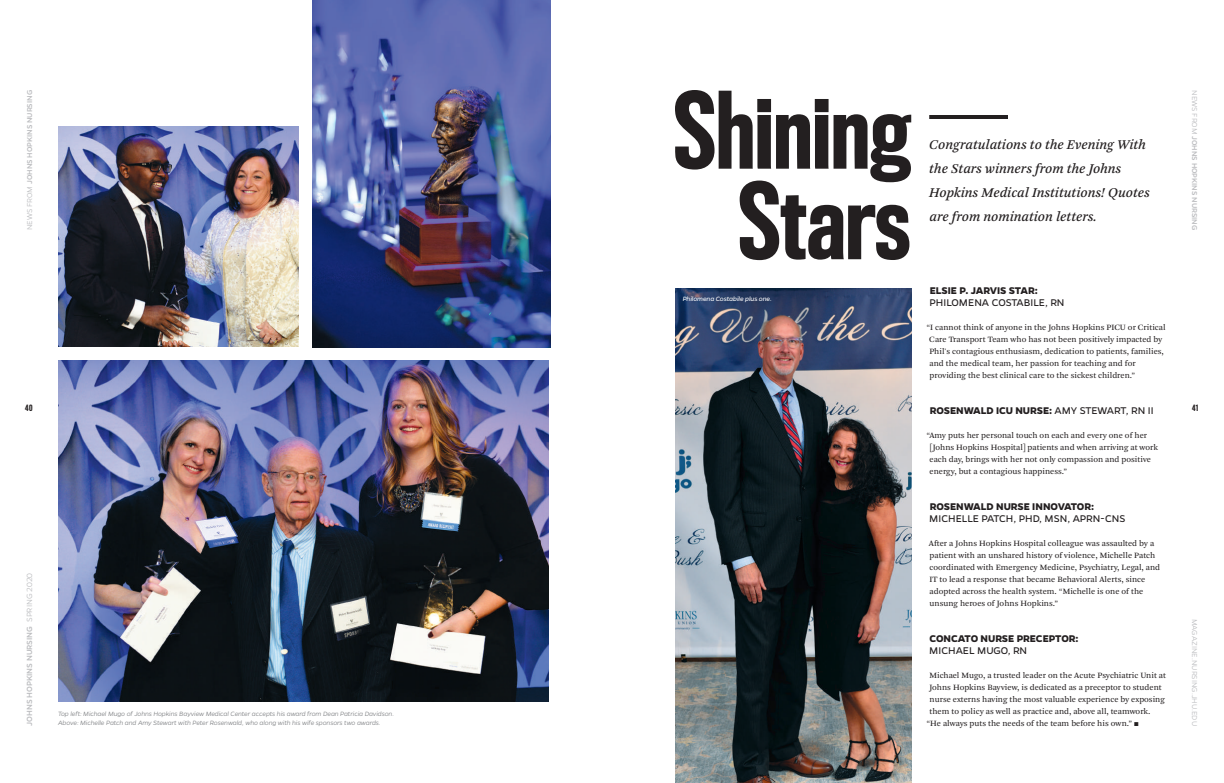
<style>
.page{position:relative;width:1224px;height:783px;background:#fff}
.page>*{position:absolute;margin:0;border:0;box-sizing:border-box;transform-origin:0 0}
.t1{font:italic 14px/24px "Arnhem Pro";color:#231f20}
.t2{font:700 11px "Gentona";letter-spacing:-.01em;color:#231f20}
.t3{font:11px "Gentona";color:#231f20}
.t4{font:8.5px/12px "Arnhem Pro Blond";color:#231f20}
.t5{font:500 8.5px "Gentona";color:#bcbdc0}
.t6{font:500 8px "Gentona";color:#bcbdc0}
.t7{font:300 8px "Gentona";color:#bcbdc0}
.t8{font:500 8px "Titling Gothic FB Comp";color:#231f20}
.t9{font:italic 300 7px/8.4px "Gentona";letter-spacing:-.015em;color:#808285}
.t10{font:italic 7px "Gentona";letter-spacing:-.015em;color:#fff}
.s1{font-weight:300}
.s2{font-weight:400}
</style>
<div class="page">
<img style="left:313px;top:0;width:237px;height:347px">
<img style="left:675px;top:288px;width:236px;height:495px">
<img style="left:58px;top:126px;width:240px;height:221px">
<hr style="left:929px;top:115px;width:79px;height:4px;background:#231f20">
<img style="left:58px;top:360px;width:491px;height:342px">
<svg style="left:675px;top:90px;width:236px;height:170px"></svg>
<p class="t6" style="left:25px;top:230px;width:142px;rotate:-90deg"><span class="s1">NEWS FROM</span> JOHNS HOPKINS NURSING</p>
<p class="t8" style="left:25px;top:404px;width:9px">40</p>
<p class="t5" style="left:25px;top:726px;width:155px;rotate:-90deg">JOHNS HOPKINS NURSING <span class="s1">SPRING 2020</span></p>
<p class="t9" style="left:58px;top:710px;width:338px">Top left: Michael Mugo of Johns Hopkins Bayview Medical Center accepts his award from Dean Patricia Davidson.<br>Above: Michelle Patch and Amy Stewart with Peter Rosenwald, who along with his wife sponsors two awards.</p>
<p class="t10" style="left:683px;top:295px;width:91px">Philomena Costabile plus one.</p>
<h1 class="t1" style="left:929px;top:133px;width:222px">Congratulations to the Evening With the Stars winners from the Johns Hopkins Medical Institutions! Quotes are from nomination letters.</h1>
<p class="t2" style="left:930px;top:284px;width:110px">ELSIE P. JARVIS STAR:</p>
<p class="t3" style="left:929px;top:296px;width:137px">PHILOMENA COSTABILE, RN</p>
<p class="t4" style="left:929px;top:321px;width:238px;text-indent:-3px">“I cannot think of anyone in the Johns Hopkins PICU or Critical Care Transport Team who has not been positively impacted by Phil's contagious enthusiasm, dedication to patients, families, and the medical team, her passion for teaching and for providing the best clinical care to the sickest children.”</p>
<p class="t2" style="left:930px;top:404px;width:225px">ROSENWALD ICU NURSE: <span class="s2">AMY STEWART, RN II</span></p>
<p class="t4" style="left:930px;top:429px;width:230px;text-indent:-3px">“Amy puts her personal touch on each and every one of her [Johns Hopkins Hospital] patients and when arriving at work each day, brings with her not only compassion and positive energy, but a contagious happiness.”</p>
<p class="t2" style="left:930px;top:500px;width:166px">ROSENWALD NURSE INNOVATOR:</p>
<p class="t3" style="left:929px;top:512px;width:198px">MICHELLE PATCH, PHD, MSN, APRN-CNS</p>
<p class="t4" style="left:929px;top:537px;width:233px">After a Johns Hopkins Hospital colleague was assaulted by a patient with an unshared history of violence, Michelle Patch coordinated with Emergency Medicine, Psychiatry, Legal, and IT to lead a response that became Behavioral Alerts, since adopted across the health system. “Michelle is one of the unsung heroes of Johns Hopkins.”</p>
<p class="t2" style="left:930px;top:632px;width:150px">CONCATO NURSE PRECEPTOR:</p>
<p class="t3" style="left:929px;top:644px;width:99px">MICHAEL MUGO, RN</p>
<p class="t4" style="left:929px;top:669px;width:238px">Michael Mugo, a trusted leader on the Acute Psychiatric Unit at</p>
<p class="t4" style="left:929px;top:681px;width:234px">Johns Hopkins Bayview, is dedicated as a preceptor to student</p>
<p class="t4" style="left:930px;top:693px;width:237px">nurse externs having the most valuable experience by exposing</p>
<p class="t4" style="left:930px;top:705px;width:223px">them to policy as well as practice and, above all, teamwork.</p>
<p class="t4" style="left:926px;top:717px;width:213px">“He always puts the needs of the team before his own.” ◼</p>
<p class="t6" style="left:1199px;top:90px;width:142px;rotate:90deg"><span class="s1">NEWS FROM</span> JOHNS HOPKINS NURSING</p>
<p class="t8" style="left:1192px;top:404px;width:7px">41</p>
<p class="t7" style="left:1199px;top:619px;width:109px;rotate:90deg">MAGAZINE.NURSING.JHU.EDU</p>
</div>
